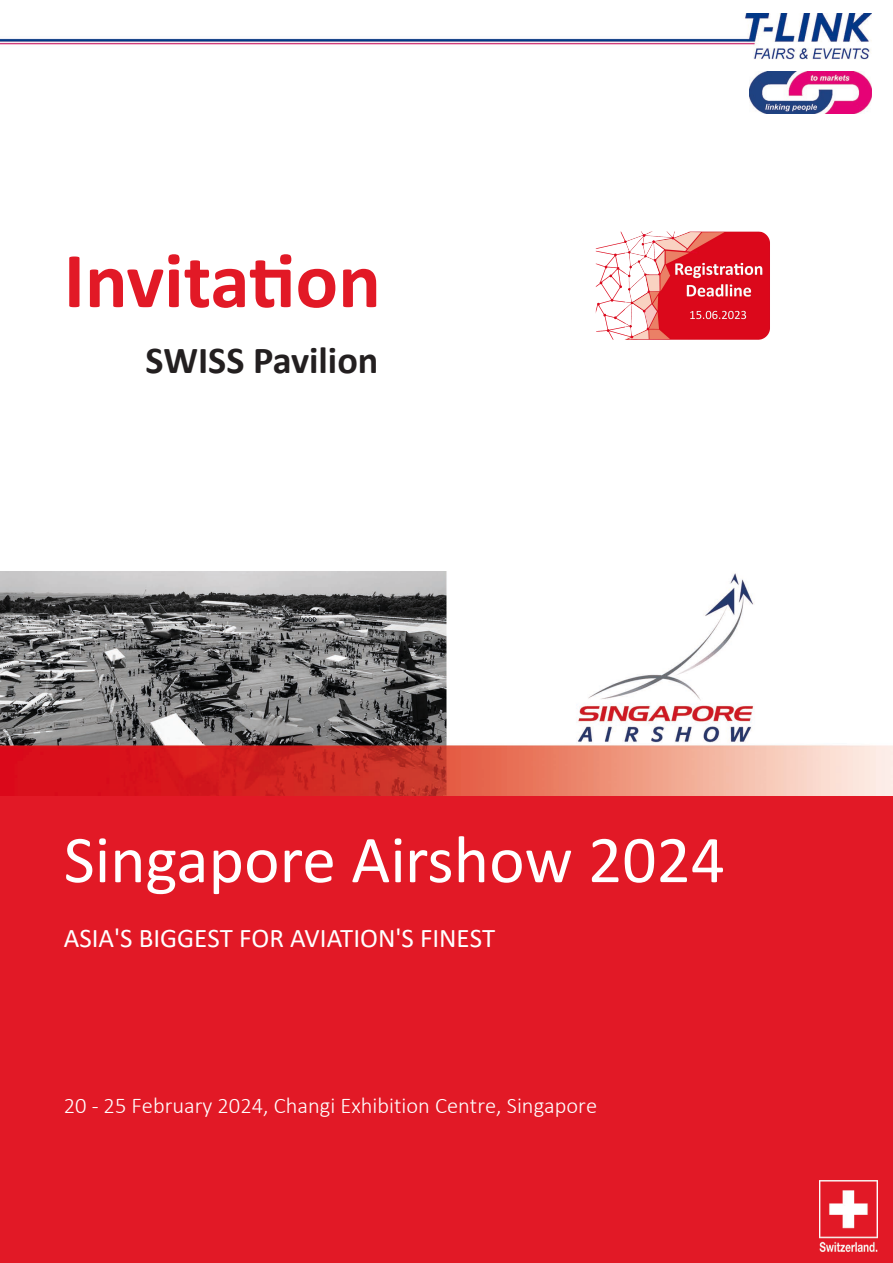
<style>
.page{position:relative;width:893px;height:1263px;background:#fff}
.page>*{position:absolute;margin:0;border:0;box-sizing:border-box;transform-origin:0 0}
.t1{font:700 79.5px "Calibri";color:#e21926}
.t2{font:67.5px "Calibri";color:#fff}
.t3{font:700 38.25px "Calibri";color:#231f20}
.t4{font:27px "Calibri";color:#fff}
.t5{font:300 22.5px "Calibri";color:#fff}
</style>
<div class="page">
<div style="left:0;top:795px;width:893px;height:468px;background:#e21926"></div>
<img style="left:0;top:13px;width:872px;height:47px">
<img style="left:0;top:571px;width:893px;height:224px">
<img style="left:820px;top:1180px;width:57px;height:72px">
<img style="left:750px;top:72px;width:122px;height:42px">
<img style="left:595px;top:231px;width:175px;height:109px">
<p class="t1" style="left:64px;top:224px;width:319px">Invitation</p>
<p class="t3" style="left:146px;top:333px;width:234px">SWISS Pavilion</p>
<p class="t2" style="left:64px;top:813px;width:663px">Singapore Airshow 2024</p>
<p class="t4" style="left:64px;top:919px;width:433px">ASIA'S BIGGEST FOR AVIATION'S FINEST</p>
<p class="t5" style="left:64px;top:1091px;width:535px">20 - 25 February 2024, Changi Exhibition Centre, Singapore</p>
</div>
